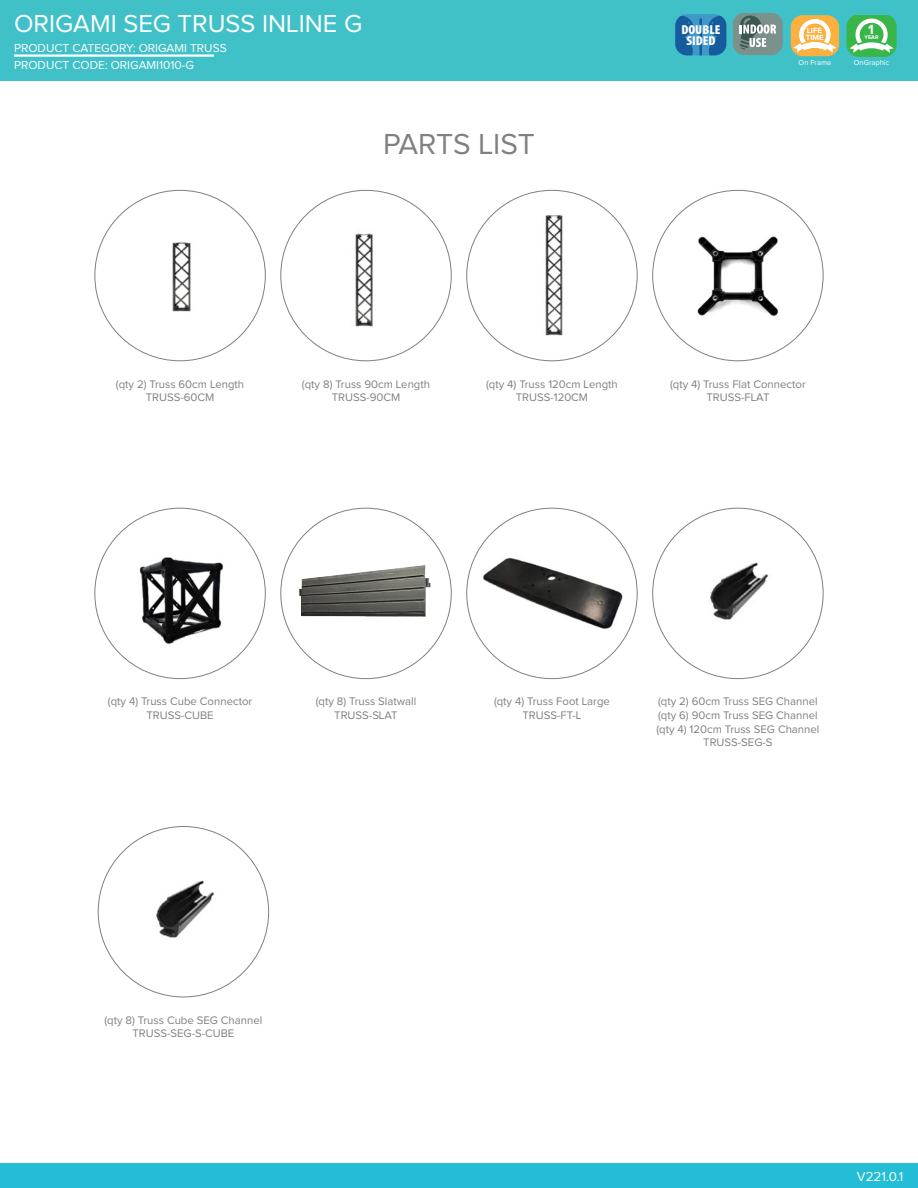
<style>
.page{position:relative;width:918px;height:1188px;background:#fff}
.page>*{position:absolute;margin:0;border:0;box-sizing:border-box;transform-origin:0 0}
.t1{font:30px "Proxima Nova";letter-spacing:-.005em;color:#808083}
.t2{font:25.5px "Proxima Nova";color:#fff}
.t3{font:700 13.8px "Proxima Nova";color:#fff}
.t4{font:13.5px "Proxima Nova";color:#fff}
.t5{font:900 condensed 12.9px/11.7px "Myriad Pro";color:#fff;text-align:center;scale:1.06 1}
.t6{font:12px "Proxima Nova";color:#fff}
.t7{font:11.4px/13.6px "Proxima Nova";color:#808083;text-align:center}
.t8{font:700 7.8px/7.1px "Proxima Nova";color:#fff}
.t9{font:7.5px "Proxima Nova";color:#fff}
.t10{font:700 5.55px "Proxima Nova";color:#fff}
</style>
<div class="page">
<div style="left:0;top:0;width:918px;height:81px;background:#40c1c7"></div>
<hr style="left:14px;top:54px;width:200px;height:3px;background:#fff">
<div style="left:0;top:1164px;width:918px;height:24px;background:#23bdd6"></div>
<div style="left:791px;top:15px;width:48px;height:41px;background:#fbb03f;border-radius:12px"></div>
<svg style="left:794px;top:18px;width:42px;height:34px"></svg>
<div style="left:847px;top:15px;width:50px;height:41px;background:#3ab54a;border-radius:13px"></div>
<svg style="left:850px;top:17px;width:44px;height:36px"></svg>
<svg style="left:733px;top:14px;width:50px;height:41px;background:#839a97"></svg>
<div style="left:675px;top:14px;width:51px;height:41px;background:#3e98c8;border-radius:12px"></div>
<svg style="left:708px;top:15px;width:18px;height:40px"></svg>
<svg style="left:675px;top:15px;width:18px;height:40px"></svg>
<svg style="left:699px;top:18px;width:3px;height:37px"></svg>
<img style="left:697px;top:236px;width:82px;height:80px">
<img style="left:545px;top:215px;width:18px;height:121px">
<img style="left:355px;top:233px;width:18px;height:94px">
<img style="left:172px;top:242px;width:19px;height:70px">
<img style="left:299px;top:565px;width:132px;height:52px">
<img style="left:483px;top:557px;width:140px;height:72px">
<img style="left:710px;top:562px;width:59px;height:58px">
<img style="left:139px;top:557px;width:84px;height:87px">
<img style="left:156px;top:880px;width:59px;height:58px">
<h2 class="t2" style="left:14px;top:12px;width:350px">ORIGAMI SEG TRUSS INLINE G</h2>
<p class="t6" style="left:14px;top:42px;width:214px">PRODUCT CATEGORY: ORIGAMI TRUSS</p>
<p class="t6" style="left:14px;top:60px;width:182px">PRODUCT CODE: ORIGAMI1010-G</p>
<h1 class="t1" style="left:383px;top:130px;width:153px">PARTS LIST</h1>
<p class="t5" style="left:681px;top:23px;width:38px">DOUBLE<br>SIDED</p>
<p class="t8" style="left:806px;top:27px;width:19px">LIFE<br>TIME</p>
<p class="t9" style="left:799px;top:60px;width:34px">On Frame</p>
<p class="t3" style="left:868px;top:22px;width:7px">1</p>
<p class="t10" style="left:865px;top:34px;width:16px">YEAR</p>
<p class="t9" style="left:854px;top:59px;width:37px">OnGraphic</p>
<p class="t7" style="left:116px;top:377px;width:130px">(qty 2) Truss 60cm Length<br>TRUSS-60CM</p>
<p class="t7" style="left:302px;top:377px;width:130px">(qty 8) Truss 90cm Length<br>TRUSS-90CM</p>
<p class="t7" style="left:486px;top:377px;width:133px">(qty 4) Truss 120cm Length<br>TRUSS-120CM</p>
<p class="t7" style="left:670px;top:377px;width:137px">(qty 4) Truss Flat Connector<br>TRUSS-FLAT</p>
<p class="t7" style="left:108px;top:695px;width:146px">(qty 4) Truss Cube Connector<br>TRUSS-CUBE</p>
<p class="t7" style="left:316px;top:695px;width:102px">(qty 8) Truss Slatwall<br>TRUSS-SLAT</p>
<p class="t7" style="left:494px;top:695px;width:117px">(qty 4) Truss Foot Large<br>TRUSS-FT-L</p>
<p class="t7" style="left:656px;top:695px;width:165px">(qty 2) 60cm Truss SEG Channel (qty 6) 90cm Truss SEG Channel (qty 4) 120cm Truss SEG Channel<br>TRUSS-SEG-S</p>
<p class="t7" style="left:104px;top:1014px;width:159px">(qty 8) Truss Cube SEG Channel<br>TRUSS-SEG-S-CUBE</p>
<p class="t4" style="left:857px;top:1171px;width:48px">V221.0.1</p>
</div>
